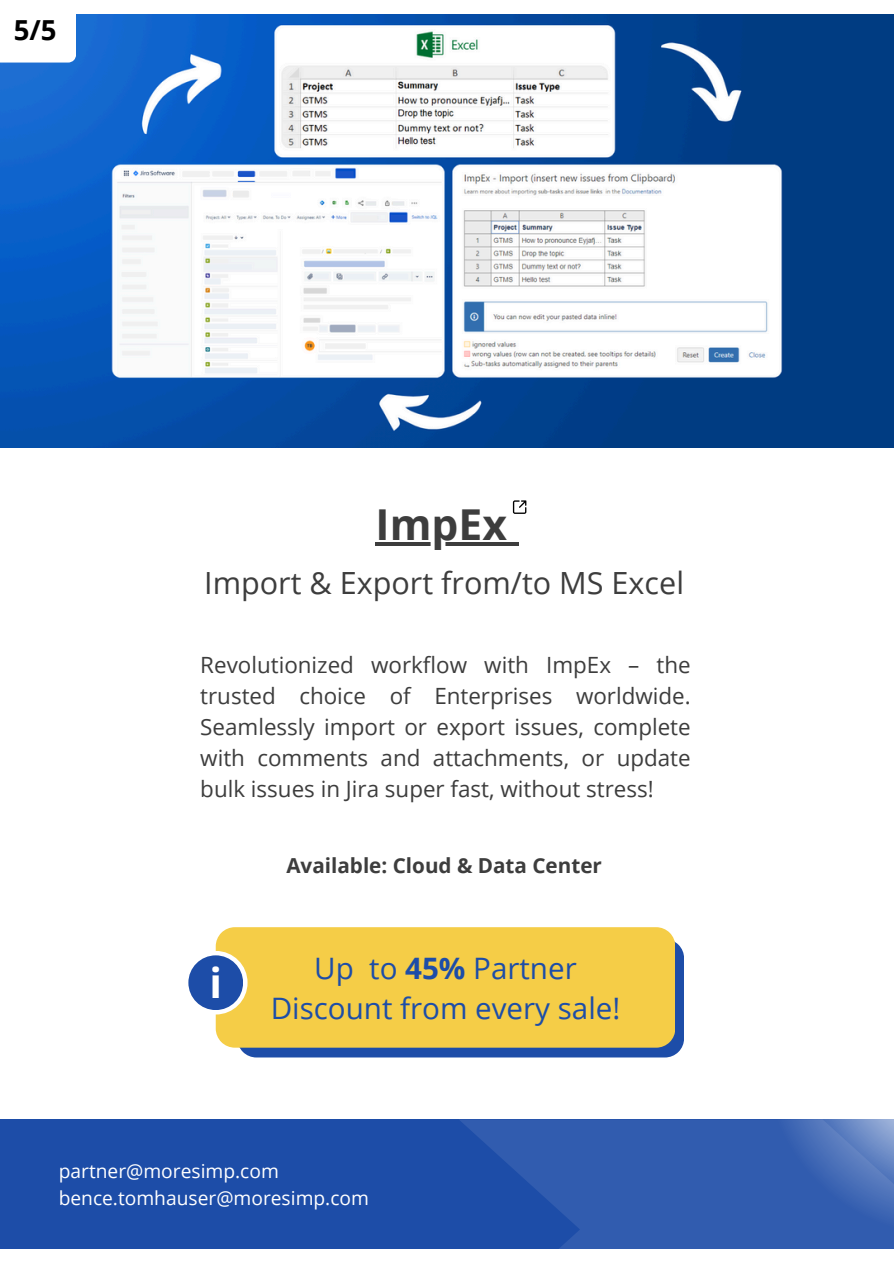
<style>
.page{position:relative;width:894px;height:1264px;background:#fff}
.page>*{position:absolute;margin:0;border:0;box-sizing:border-box;transform-origin:0 0}
.t1{font:700 42.6px "Open Sans";color:#3d3d3d}
.t2{font:700 41.25px "Open Sans";color:#fff}
.t3{font:30.6px "Open Sans";color:#3d3d3d}
.t4{font:29.55px/40.7px "Open Sans";color:#1d4da8;text-align:center}
.t5{font:700 27.6px "Open Sans";color:#000}
.t6{font:22.35px/30.9px "Open Sans";color:#3d3d3d;text-align:justify}
.t7{font:700 20.7px "Open Sans";color:#3d3d3d}
.t8{font:19.2px "Open Sans";color:#fff}
.s1{font-weight:700}
</style>
<div class="page">
<svg style="left:237px;top:942px;width:446px;height:115px;background:#2f58a5"></svg>
<div style="left:216px;top:927px;width:459px;height:120px;background:#f5cd47"></div>
<img style="left:0;top:14px;width:893px;height:433px">
<div style="left:184px;top:950px;width:63px;height:64px;background:#fff;border-radius:50%"></div>
<div style="left:188px;top:955px;width:55px;height:55px;background:#1d4da8;border-radius:50%"></div>
<div style="left:0;top:1119px;width:893px;height:144px;background:#1d4da8"></div>
<div style="left:0;top:0;width:76px;height:63px;background:#fff"></div>
<div style="left:458px;top:1119px;width:435px;height:144px;background:linear-gradient(to right,#2654ab,#355fb1)"></div>
<svg style="left:765px;top:1119px;width:128px;height:115px;background:#436ab5"></svg>
<div style="left:0;top:1249px;width:893px;height:14px;background:#fff"></div>
<svg style="left:512px;top:500px;width:14px;height:14px"></svg>
<hr style="left:375px;top:542px;width:132px;height:3px;background:#3d3d3d">
<svg style="left:507px;top:542px;width:11px;height:3px"></svg>
<h3 class="t5" style="left:14px;top:10px;width:44px">5/5</h3>
<p class="t1" style="left:375px;top:494px;width:133px">ImpEx</p>
<h3 class="t3" style="left:204px;top:561px;width:481px">Import &amp; Export from/to MS Excel</h3>
<h5 class="t6" style="left:200px;top:649px;width:492px">Revolutionized workflow with ImpEx – the trusted choice of Enterprises worldwide.<br>Seamlessly import or export issues, complete with comments and attachments, or update bulk issues in Jira super fast, without stress!</h5>
<h2 class="t2" style="left:209px;top:953px;width:14px">i</h2>
<h4 class="t7" style="left:286px;top:850px;width:317px">Available: Cloud &amp; Data Center</h4>
<p class="t4" style="left:271px;top:946px;width:351px">Up to <span class="s1">45%</span> Partner<br>Discount from every sale!</p>
<p class="t8" style="left:59px;top:1157px;width:221px">partner@moresimp.com</p>
<h1 class="t8" style="left:59px;top:1183px;width:312px">bence.tomhauser@moresimp.com</h1>
</div>
